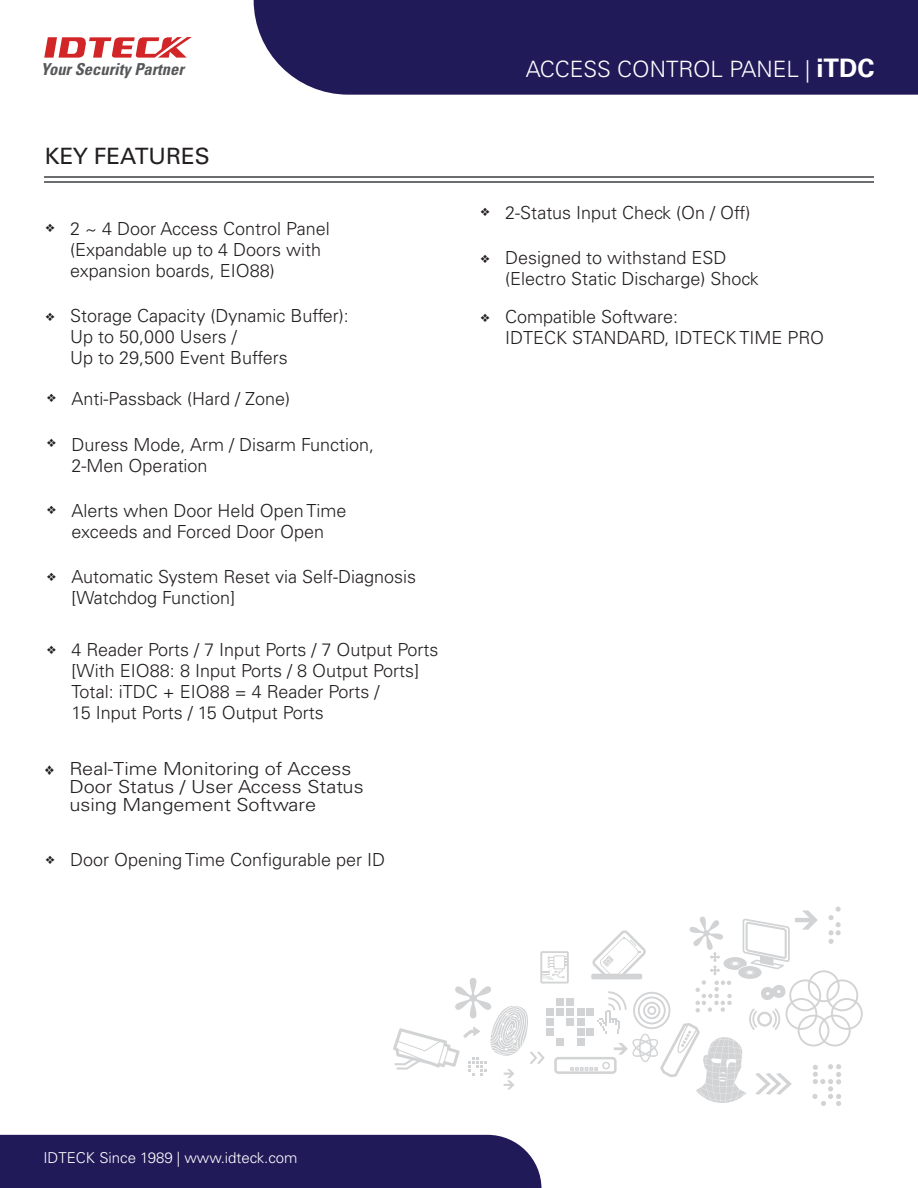
<style>
.page{position:relative;width:918px;height:1188px;background:#fff}
.page>*{position:absolute;margin:0;border:0;box-sizing:border-box;transform-origin:0 0}
.t1{font:300 22.5px "Univers";color:#fff}
.t2{font:22.5px "Univers";color:#231f20}
.t3{font:300 18px/21px "Univers";color:#231f20}
.t4{font:300 18px/18.3px "Univers";color:#231f20;scale:1.11 1}
.t5{font:italic 700 condensed 16.5px "Univers";color:#57585a}
.t6{font:300 15px "Univers";color:#fff}
.s1{font-weight:700;font-size:25.5px}
</style>
<div class="page">
<div style="left:254px;top:0;width:664px;height:95px;background:#201a59"></div>
<hr style="left:44px;top:176px;width:830px;height:1px;background:#6c6d70">
<hr style="left:44px;top:182px;width:830px;height:1px;background:#6c6d70">
<svg style="left:44px;top:37px;width:148px;height:21px"></svg>
<div style="left:0;top:1135px;width:542px;height:53px;background:#201a59"></div>
<svg style="left:393px;top:907px;width:470px;height:199px"></svg>
<p class="t5" style="left:41px;top:59px;width:144px">Your Security Partner</p>
<p class="t2" style="left:45px;top:143px;width:166px">KEY FEATURES</p>
<p class="t3" style="left:70px;top:218px;width:261px">2 ~ 4 Door Access Control Panel (Expandable up to 4 Doors with expansion boards, EIO88)</p>
<p class="t3" style="left:70px;top:306px;width:280px">Storage Capacity (Dynamic Buffer):<br>Up to 50,000 Users /<br>Up to 29,500 Event Buffers</p>
<p class="t3" style="left:47px;top:388px;width:245px">❖ Anti-Passback (Hard / Zone)</p>
<p class="t3" style="left:72px;top:434px;width:304px">Duress Mode, Arm / Disarm Function,<br>2-Men Operation</p>
<p class="t3" style="left:72px;top:500px;width:276px">Alerts when Door Held Open Time exceeds and Forced Door Open</p>
<p class="t3" style="left:72px;top:567px;width:346px">Automatic System Reset via Self-Diagnosis [Watchdog Function]</p>
<p class="t3" style="left:72px;top:639px;width:368px">4 Reader Ports / 7 Input Ports / 7 Output Ports [With EIO88: 8 Input Ports / 8 Output Ports] Total: iTDC + EIO88 = 4 Reader Ports /<br>15 Input Ports / 15 Output Ports</p>
<p class="t4" style="left:69px;top:759px;width:267px">Real-Time Monitoring of Access<br>Door Status / User Access Status using Mangement Software</p>
<p class="t3" style="left:45px;top:849px;width:341px">❖ Door Opening Time Configurable per ID</p>
<p class="t1" style="left:526px;top:55px;width:350px">ACCESS CONTROL PANEL | <span class="s1">iTDC</span></p>
<p class="t3" style="left:480px;top:202px;width:272px">❖ 2-Status Input Check (On / Off)</p>
<p class="t3" style="left:505px;top:247px;width:255px">Designed to withstand ESD (Electro Static Discharge) Shock</p>
<p class="t3" style="left:505px;top:306px;width:320px">Compatible Software:<br>IDTECK STANDARD, IDTECK TIME PRO</p>
<p class="t6" style="left:43px;top:1149px;width:256px">IDTECK Since 1989 | www.idteck.com</p>
</div>
